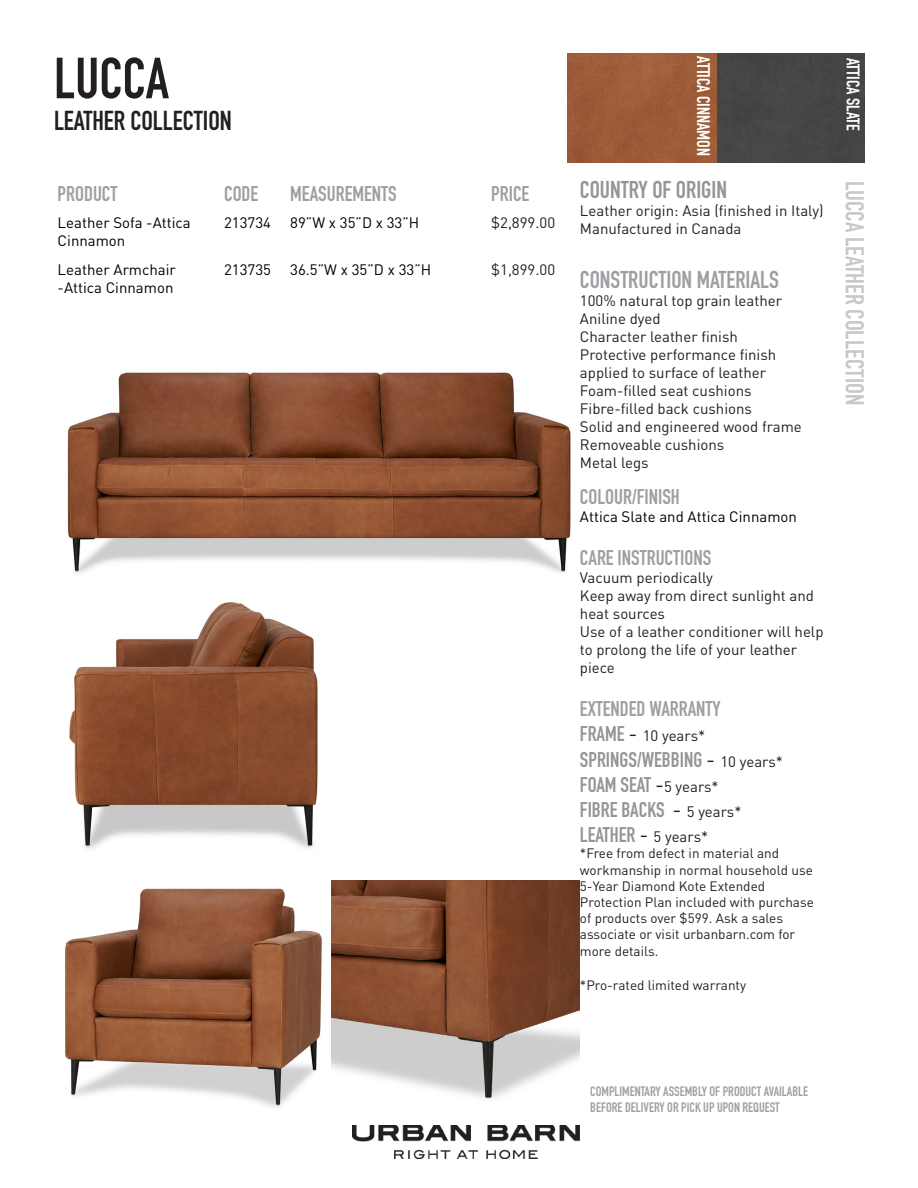
<style>
.page{position:relative;width:918px;height:1188px;background:#fff}
.page>*{position:absolute;margin:0;border:0;box-sizing:border-box;transform-origin:0 0}
.t1{font:57px "DIN Engschrift Std";color:#231f20}
.t2{font:27px "DIN Engschrift Std";color:#231f20}
.t3{font:25.5px "DIN Engschrift Std";color:#c7c8ca}
.t4{font:24px "DIN Engschrift Std";color:#9d9fa2}
.t5{font:24px "DIN Engschrift Std";color:#939598}
.t6{font:21px "DIN Engschrift Std";color:#9d9fa2}
.t7{font:21px "DIN Engschrift Std";color:#939598}
.t8{font:18px "DIN Engschrift Std";color:#fff}
.t9{font:15px/18px "DINOT";color:#231f20}
.t10{font:15px/18px "DINOT";color:#000}
.t11{font:13.5px/16.2px "DINOT";color:#231f20}
.t12{font:13.5px/16.2px "DIN Engschrift Std";color:#9d9fa2}
.s1{font-family:"DIN Engschrift Std";font-size:21px;color:#939598}
.s2{font-size:21px}
.s3{font-family:"DINOT";color:#231f20}
.s4{font-family:"DINOT";font-size:15px;color:#231f20}
</style>
<div class="page">
<img style="left:353px;top:1125px;width:227px;height:33px">
<img style="left:67px;top:372px;width:504px;height:202px">
<img style="left:69px;top:602px;width:249px;height:247px">
<img style="left:568px;top:53px;width:296px;height:109px">
<img style="left:65px;top:888px;width:257px;height:219px">
<img style="left:332px;top:880px;width:248px;height:219px">
<p class="t1" style="left:54px;top:45px;width:116px">LUCCA</p>
<p class="t2" style="left:54px;top:104px;width:179px">LEATHER COLLECTION</p>
<p class="t6" style="left:58px;top:181px;width:61px">PRODUCT</p>
<p class="t6" style="left:224px;top:181px;width:36px">CODE</p>
<p class="t6" style="left:290px;top:181px;width:108px">MEASUREMENTS</p>
<p class="t6" style="left:491px;top:181px;width:40px">PRICE</p>
<p class="t10" style="left:58px;top:213px;width:135px">Leather Sofa -Attica<br>Cinnamon</p>
<p class="t10" style="left:224px;top:213px;width:48px">213734</p>
<p class="t10" style="left:290px;top:213px;width:131px">89”W x 35”D x 33”H</p>
<p class="t9" style="left:491px;top:213px;width:65px">$2,899.00</p>
<p class="t10" style="left:58px;top:260px;width:120px">Leather Armchair -Attica Cinnamon</p>
<p class="t10" style="left:224px;top:260px;width:48px">213735</p>
<p class="t10" style="left:290px;top:260px;width:143px">36.5”W x 35”D x 33”H</p>
<p class="t9" style="left:491px;top:260px;width:65px">$1,899.00</p>
<p class="t8" style="left:714px;top:56px;width:101px;rotate:90deg">ATTICA CINNAMON</p>
<p class="t8" style="left:864px;top:58px;width:74px;rotate:90deg">ATTICA SLATE</p>
<p class="t5" style="left:580px;top:175px;width:149px">COUNTRY OF ORIGIN</p>
<p class="t9" style="left:580px;top:201px;width:245px">Leather origin: Asia (finished in Italy)</p>
<p class="t9" style="left:580px;top:219px;width:163px">Manufactured in Canada</p>
<p class="t4" style="left:580px;top:265px;width:200px">CONSTRUCTION MATERIALS</p>
<p class="t9" style="left:580px;top:291px;width:204px">100% natural top grain leather</p>
<p class="t9" style="left:580px;top:309px;width:82px">Aniline dyed</p>
<p class="t9" style="left:580px;top:327px;width:159px">Character leather finish</p>
<p class="t9" style="left:580px;top:345px;width:198px">Protective performance finish</p>
<p class="t9" style="left:580px;top:363px;width:188px">applied to surface of leather</p>
<p class="t9" style="left:580px;top:381px;width:173px">Foam-filled seat cushions</p>
<p class="t9" style="left:580px;top:399px;width:174px">Fibre-filled back cushions</p>
<p class="t9" style="left:580px;top:417px;width:223px">Solid and engineered wood frame</p>
<p class="t9" style="left:580px;top:435px;width:146px">Removeable cushions</p>
<p class="t9" style="left:580px;top:453px;width:70px">Metal legs</p>
<p class="t6" style="left:580px;top:484px;width:101px">COLOUR/FINISH</p>
<p class="t10" style="left:580px;top:507px;width:219px">Attica Slate and Attica Cinnamon</p>
<p class="t6" style="left:580px;top:545px;width:133px">CARE INSTRUCTIONS</p>
<p class="t9" style="left:580px;top:568px;width:135px">Vacuum periodically</p>
<p class="t9" style="left:580px;top:586px;width:236px">Keep away from direct sunlight and heat sources</p>
<p class="t9" style="left:580px;top:622px;width:245px">Use of a leather conditioner will help to prolong the life of your leather piece</p>
<p class="t6" style="left:580px;top:697px;width:142px">EXTENDED WARRANTY</p>
<p class="t9" style="left:580px;top:726px;width:127px"><span class="s1">FRAME</span> <span class="s2">-</span> 10 years*</p>
<p class="t7" style="left:580px;top:747px;width:205px">SPRINGS/WEBBING <span class="s3">-</span> <span class="s4">10 years*</span></p>
<p class="t7" style="left:580px;top:772px;width:140px">FOAM SEAT <span class="s3">-</span><span class="s4">5 years*</span></p>
<p class="t7" style="left:580px;top:797px;width:163px">FIBRE BACKS <span class="s3">-</span> <span class="s4">5 years*</span></p>
<p class="t7" style="left:580px;top:823px;width:130px">LEATHER <span class="s3">-</span> <span class="s4">5 years*</span></p>
<p class="t11" style="left:580px;top:845px;width:234px">*Free from defect in material and workmanship in normal household use</p>
<p class="t11" style="left:580px;top:877px;width:235px">5-Year Diamond Kote Extended<br>Protection Plan included with purchase of products over $599. Ask a sales associate or visit urbanbarn.com for more details.</p>
<p class="t11" style="left:580px;top:976px;width:168px">*Pro-rated limited warranty</p>
<p class="t3" style="left:870px;top:181px;width:226px;rotate:90deg">LUCCA LEATHER COLLECTION</p>
<p class="t12" style="left:590px;top:1083px;width:219px">COMPLIMENTARY ASSEMBLY OF PRODUCT AVAILABLE<br>BEFORE DELIVERY OR PICK UP UPON REQUEST</p>
</div>
